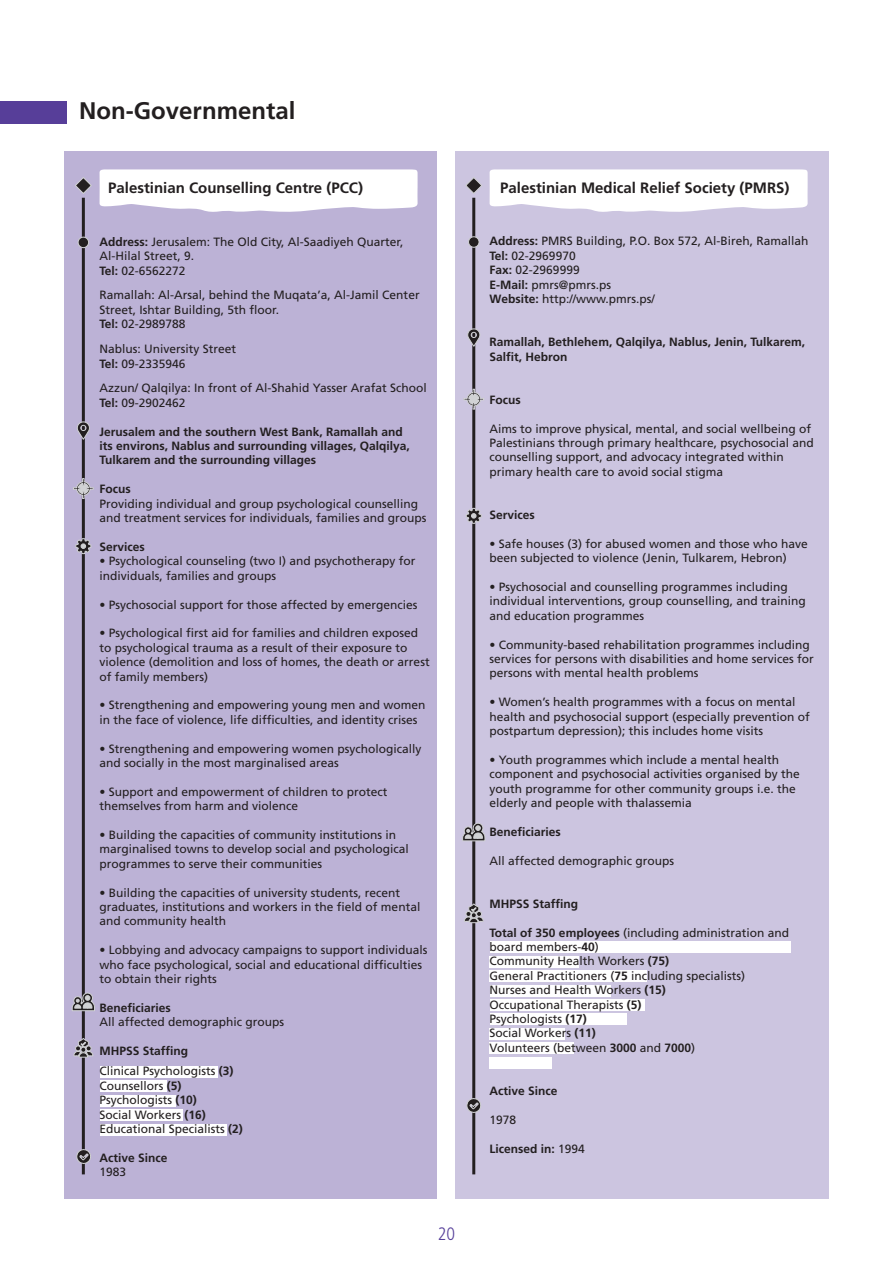
<style>
.page{position:relative;width:893px;height:1263px;background:#fff}
.page>*{position:absolute;margin:0;border:0;box-sizing:border-box;transform-origin:0 0}
.t1{font:700 24px "Frutiger LT Std";color:#231f20}
.t2{font:300 condensed 18px "Frutiger LT Std";color:#57409a}
.t3{font:700 15px "Frutiger LT Std";color:#231f20}
.t4{font:12px/14.4px "Frutiger LT Std";color:#231f20}
.t5{font:700 12px/14.4px "Frutiger LT Std";color:#231f20}
.s1{font-weight:700}
.s2{font-weight:400}
</style>
<div class="page">
<div style="left:455px;top:152px;width:374px;height:1047px;background:#ccc5e0"></div>
<div style="left:64px;top:152px;width:373px;height:1047px;background:#bcb2d6"></div>
<hr style="left:82px;top:198px;width:3px;height:976px;background:#231f20">
<hr style="left:472px;top:198px;width:3px;height:976px;background:#231f20">
<svg style="left:75px;top:177px;width:17px;height:17px"></svg>
<svg style="left:466px;top:177px;width:16px;height:17px"></svg>
<svg style="left:100px;top:169px;width:318px;height:43px"></svg>
<svg style="left:490px;top:169px;width:318px;height:43px"></svg>
<div style="left:78px;top:237px;width:11px;height:11px;background:#231f20;border-radius:50%"></div>
<div style="left:78px;top:237px;width:11px;height:11px;border:1px solid #d1d2d4;border-radius:50%"></div>
<div style="left:468px;top:237px;width:11px;height:10px;background:#231f20;border-radius:50%"></div>
<div style="left:468px;top:236px;width:11px;height:12px;border:1px solid #d1d2d4;border-radius:50%"></div>
<svg style="left:467px;top:328px;width:13px;height:19px"></svg>
<svg style="left:77px;top:421px;width:13px;height:19px"></svg>
<div style="left:490px;top:970px;width:157px;height:12px;background:#fff"></div>
<div style="left:490px;top:956px;width:89px;height:11px;background:#fff"></div>
<div style="left:490px;top:942px;width:301px;height:11px;background:#fff"></div>
<div style="left:490px;top:985px;width:120px;height:11px;background:#fff"></div>
<div style="left:490px;top:999px;width:155px;height:12px;background:#fff"></div>
<div style="left:490px;top:1014px;width:136px;height:11px;background:#fff"></div>
<div style="left:490px;top:1028px;width:75px;height:11px;background:#fff"></div>
<div style="left:490px;top:1043px;width:84px;height:11px;background:#fff"></div>
<div style="left:490px;top:1057px;width:62px;height:11px;background:#fff"></div>
<div style="left:100px;top:1066px;width:118px;height:11px;background:#fff"></div>
<div style="left:100px;top:1081px;width:67px;height:11px;background:#fff"></div>
<div style="left:100px;top:1095px;width:76px;height:11px;background:#fff"></div>
<div style="left:100px;top:1109px;width:83px;height:12px;background:#fff"></div>
<div style="left:100px;top:1124px;width:127px;height:11px;background:#fff"></div>
<svg style="left:73px;top:478px;width:21px;height:21px"></svg>
<svg style="left:463px;top:389px;width:21px;height:20px"></svg>
<svg style="left:72px;top:993px;width:23px;height:26px"></svg>
<svg style="left:462px;top:823px;width:23px;height:26px"></svg>
<div style="left:0;top:101px;width:66px;height:23px;background:#573e99"></div>
<svg style="left:75px;top:534px;width:16px;height:20px"></svg>
<svg style="left:466px;top:504px;width:16px;height:20px"></svg>
<svg style="left:73px;top:1037px;width:20px;height:32px"></svg>
<svg style="left:464px;top:903px;width:20px;height:31px"></svg>
<svg style="left:76px;top:1140px;width:15px;height:24px"></svg>
<svg style="left:466px;top:1089px;width:15px;height:24px"></svg>
<h1 class="t1" style="left:79px;top:96px;width:218px">Non-Governmental</h1>
<p class="t3" style="left:108px;top:179px;width:256px">Palestinian Counselling Centre (PCC(</p>
<p class="t4" style="left:100px;top:234px;width:305px"><span class="s1">Address:</span> Jerusalem: The Old City, Al-Saadiyeh Quarter,<br>Al-Hilal Street, 9.<br><span class="s1">Tel:</span> 02-6562272</p>
<p class="t4" style="left:100px;top:288px;width:322px">Ramallah: Al-Arsal, behind the Muqata ,a’ Al-Jamil Center<br>Street, Ishtar Building 5, th floor.<br><span class="s1">Tel:</span> 02-2989788</p>
<p class="t4" style="left:100px;top:342px;width:138px">Nablus: University Street<br><span class="s1">Tel:</span> 09-2335946</p>
<p class="t4" style="left:100px;top:381px;width:329px">Azzun/ Qalqilya In: front of Al-Shahid Yasser Arafat School<br><span class="s1">Tel:</span> 09-2902462</p>
<p class="t5" style="left:100px;top:424px;width:312px">Jerusalem and the southern West Bank, Ramallah and its environs, Nablus and surrounding villages, Qalqilya,<br>Tulkarem and the surrounding villages</p>
<p class="t5" style="left:100px;top:482px;width:33px">Focus</p>
<p class="t4" style="left:100px;top:496px;width:328px">Providing individual and group psychological counselling and treatment services for individuals, families and groups</p>
<p class="t5" style="left:100px;top:540px;width:47px">Services</p>
<p class="t4" style="left:100px;top:554px;width:318px">• Psychological counseling (two I) and psychotherapy for individuals, families and groups</p>
<p class="t4" style="left:100px;top:597px;width:319px">• Psychosocial support for those affected by emergencies</p>
<p class="t4" style="left:100px;top:626px;width:332px">• Psychological first aid for families and children exposed to psychological trauma as a result of their exposure to violence (demolition and loss of homes, the death or arrest of family members(</p>
<p class="t4" style="left:100px;top:698px;width:328px">• Strengthening and empowering young men and women in the face of violence, life difficulties, and identity crises</p>
<p class="t4" style="left:100px;top:741px;width:324px">• Strengthening and empowering women psychologically and socially in the most marginalised areas</p>
<p class="t4" style="left:100px;top:784px;width:290px">• Support and empowerment of children to protect themselves from harm and violence</p>
<p class="t4" style="left:100px;top:828px;width:311px">• Building the capacities of community institutions in marginalised towns to develop social and psychological programmes to serve their communities</p>
<p class="t4" style="left:100px;top:885px;width:322px">• Building the capacities of university students, recent graduates, institutions and workers in the field of mental and community health</p>
<p class="t4" style="left:100px;top:943px;width:330px">• Lobbying and advocacy campaigns to support individuals who face psychological, social and educational difficulties to obtain their rights</p>
<p class="t5" style="left:100px;top:1000px;width:73px">Beneficiaries</p>
<p class="t4" style="left:100px;top:1015px;width:186px">All affected demographic groups</p>
<p class="t4" style="left:100px;top:1041px;width:136px;line-height:20.4px"><span class="s1">MHPSS Staffing<br></span>Clinical Psychologists <span class="s1">(3)</span></p>
<p class="t4" style="left:100px;top:1078px;width:145px">Counsellors <span class="s1">(5)<br></span>Psychologists <span class="s1">)10(<br></span>Social Workers <span class="s1">)16(<br></span>Educational Specialists <span class="s1">(2)</span></p>
<p class="t5" style="left:100px;top:1150px;width:70px">Active Since</p>
<p class="t4" style="left:100px;top:1165px;width:28px">1983</p>
<h2 class="t2" style="left:438px;top:1224px;width:19px">20</h2>
<p class="t3" style="left:500px;top:179px;width:291px">Palestinian Medical Relief Society (PMRS(</p>
<p class="t4" style="left:490px;top:234px;width:320px"><span class="s1">Address:</span> PMRS Building O. P, . Box 572, Al-Bireh, Ramallah<br><span class="s1">Tel:</span> 02-2969970<br><span class="s1">Fax:</span> 02-2969999<br><span class="s1">-E Mail:</span> pmrs@pmrs.ps<br><span class="s1">Website:</span> http://www.pmrs.ps/</p>
<p class="t5" style="left:490px;top:335px;width:317px">Ramallah, Bethlehem, Qalqilya, Nablus, Jenin, Tulkarem,<br>Salfit, Hebron</p>
<p class="t5" style="left:490px;top:392px;width:33px">Focus</p>
<p class="t4" style="left:490px;top:421px;width:326px">Aims to improve physical, mental, and social wellbeing of Palestinians through primary healthcare, psychosocial and counselling support, and advocacy integrated within primary health care to avoid social stigma</p>
<p class="t5" style="left:490px;top:508px;width:47px">Services</p>
<p class="t4" style="left:490px;top:536px;width:320px">• Safe houses (3) for abused women and those who have been subjected to violence (Jenin, Tulkarem, Hebron(</p>
<p class="t4" style="left:490px;top:580px;width:318px">• Psychosocial and counselling programmes including individual interventions, group counselling, and training and education programmes</p>
<p class="t4" style="left:490px;top:637px;width:326px">• Community-based rehabilitation programmes including services for persons with disabilities and home services for persons with mental health problems</p>
<p class="t4" style="left:490px;top:695px;width:322px">• Women s’ health programmes with a focus on mental health and psychosocial support (especially prevention of postpartum depression); this includes home visits</p>
<p class="t4" style="left:490px;top:752px;width:312px">• Youth programmes which include a mental health component and psychosocial activities organised by the youth programme for other community groups .e. i the elderly and people with thalassemia</p>
<p class="t5" style="left:490px;top:824px;width:73px">Beneficiaries</p>
<p class="t4" style="left:490px;top:853px;width:186px">All affected demographic groups</p>
<p class="t5" style="left:490px;top:896px;width:90px">MHPSS Staffing</p>
<p class="t4" style="left:490px;top:925px;width:301px"><span class="s1">Total of 350 employees</span> (including administration and board members-<span class="s1">40</span>(<br>Community Health Workers <span class="s1">)75(<br></span>General Practitioners (<span class="s1">75</span> including specialists(<br>Nurses and Health Workers <span class="s1">)15(<br></span>Occupational Therapists <span class="s1">(5)<br></span>Psychologists <span class="s1">)17(<br></span>Social Workers <span class="s1">)11(<br></span>Volunteers (between <span class="s1">3000</span> and <span class="s1">7000</span>(</p>
<p class="t5" style="left:490px;top:1084px;width:70px">Active Since</p>
<p class="t4" style="left:490px;top:1112px;width:28px">1978</p>
<p class="t5" style="left:490px;top:1141px;width:97px">Licensed in: <span class="s2">1994</span></p>
</div>
